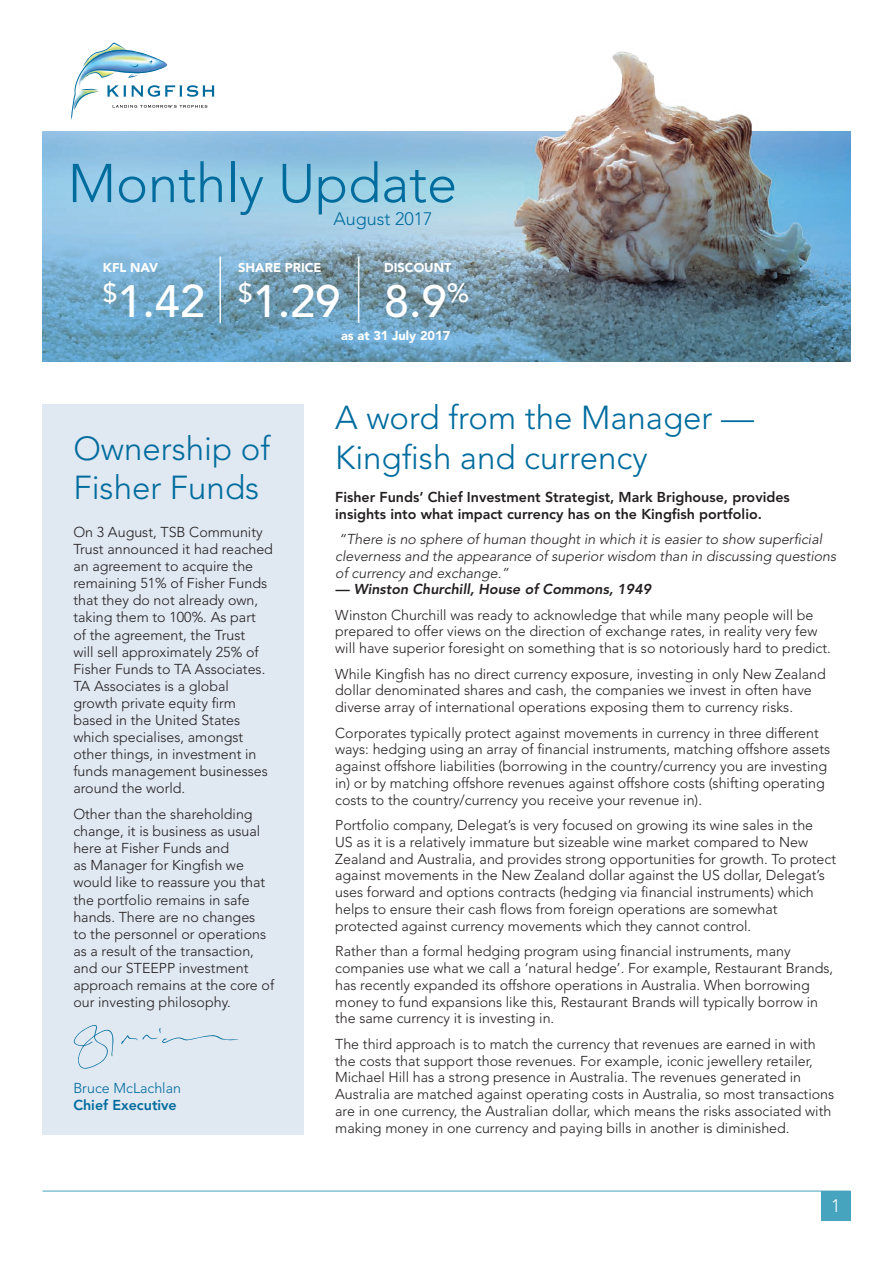
<style>
.page{position:relative;width:893px;height:1263px;background:#fff}
.page>*{position:absolute;margin:0;border:0;box-sizing:border-box;transform-origin:0 0}
.t1{font:300 54px "Avenir";color:#006c9e}
.t2{font:500 45px "Avenir";color:#fff}
.t3{font:300 33px/39.6px "Avenir";color:#006c9e}
.t4{font:300 18px "Avenir";color:#006c9e}
.t5{font:300 18px "Avenir";color:#fff}
.t6{font:300 14.25px/17.1px "Avenir";color:#231f20}
.t7{font:italic 300 14.25px/16.8px "Avenir";color:#231f20}
.t8{font:800 14.25px/16.8px "Avenir";color:#231f20}
.t9{font:italic 800 14.25px "Avenir";color:#231f20}
.t10{font:300 14.25px "Avenir";color:#006c9e}
.t11{font:800 14.25px "Avenir";color:#006c9e}
.t12{font:900 12.75px "Avenir";color:#fff}
</style>
<div class="page">
<img style="left:43px;top:51px;width:807px;height:310px">
<hr style="left:43px;top:1191px;width:807px;height:1px;background:#46a4bf">
<div style="left:821px;top:1191px;width:29px;height:29px;background:#46a4bf"></div>
<svg style="left:71px;top:42px;width:144px;height:78px"></svg>
<hr style="left:219px;top:257px;width:2px;height:66px;background:#fff">
<hr style="left:358px;top:257px;width:1px;height:66px;background:#fff">
<div style="left:43px;top:404px;width:261px;height:731px;background:#e0e8f1"></div>
<svg style="left:74px;top:1025px;width:40px;height:44px"></svg>
<svg style="left:121px;top:1028px;width:117px;height:16px"></svg>
<h1 class="t1" style="left:68px;top:152px;width:391px">Monthly Update</h1>
<p class="t4" style="left:333px;top:208px;width:101px">August 2017</p>
<p class="t12" style="left:103px;top:260px;width:57px">KFL NAV</p>
<h2 class="t2" style="left:103px;top:276px;width:104px"><sup>$</sup>1.42</h2>
<p class="t12" style="left:238px;top:260px;width:85px">SHARE PRICE</p>
<h2 class="t2" style="left:238px;top:276px;width:104px"><sup>$</sup>1.29</h2>
<p class="t12" style="left:384px;top:260px;width:69px">DISCOUNT</p>
<h2 class="t2" style="left:384px;top:276px;width:86px">8.9<sup>%</sup></h2>
<p class="t12" style="left:341px;top:328px;width:111px">as at 31 July 2017</p>
<h3 class="t3" style="left:73px;top:428px;width:198px">Ownership of<br>Fisher Funds</h3>
<p class="t6" style="left:73px;top:523px;width:201px">On 3 August, TSB Community<br>Trust announced it had reached an agreement to acquire the remaining 51% of Fisher Funds that they do not already own, taking them to 100%. As part<br>of the agreement, the Trust<br>will sell approximately 25% of<br>Fisher Funds to TA Associates.<br>TA Associates is a global growth private equity firm based in the United States which specialises, amongst other things, in investment in funds management businesses around the world.</p>
<p class="t6" style="left:73px;top:806px;width:202px">Other than the shareholding change, it is business as usual here at Fisher Funds and<br>as Manager for Kingfish we would like to reassure you that the portfolio remains in safe hands. There are no changes<br>to the personnel or operations as a result of the transaction, and our STEEPP investment approach remains at the core of our investing philosophy.</p>
<p class="t10" style="left:73px;top:1079px;width:109px">Bruce McLachlan</p>
<p class="t11" style="left:73px;top:1096px;width:105px">Chief Executive</p>
<h3 class="t3" style="left:335px;top:398px;width:420px">A word from the Manager —<br>Kingfish and currency</h3>
<p class="t8" style="left:335px;top:488px;width:456px">Fisher Funds’ Chief Investment Strategist, Mark Brighouse, provides insights into what impact currency has on the Kingfish portfolio.</p>
<p class="t7" style="left:335px;top:531px;width:503px">“There is no sphere of human thought in which it is easier to show superficial cleverness and the appearance of superior wisdom than in discussing questions of currency and exchange.”</p>
<p class="t9" style="left:335px;top:581px;width:318px">— Winston Churchill, House of Commons, 1949</p>
<p class="t6" style="left:335px;top:606px;width:497px">Winston Churchill was ready to acknowledge that while many people will be prepared to offer views on the direction of exchange rates, in reality very few will have superior foresight on something that is so notoriously hard to predict.</p>
<p class="t6" style="left:335px;top:665px;width:492px">While Kingfish has no direct currency exposure, investing in only New Zealand dollar denominated shares and cash, the companies we invest in often have diverse array of international operations exposing them to currency risks.</p>
<p class="t6" style="left:335px;top:724px;width:497px">Corporates typically protect against movements in currency in three different ways: hedging using an array of financial instruments, matching offshore assets against offshore liabilities (borrowing in the country/currency you are investing in) or by matching offshore revenues against offshore costs (shifting operating costs to the country/currency you receive your revenue in).</p>
<p class="t6" style="left:335px;top:817px;width:502px">Portfolio company, Delegat’s is very focused on growing its wine sales in the<br>US as it is a relatively immature but sizeable wine market compared to New Zealand and Australia, and provides strong opportunities for growth. To protect against movements in the New Zealand dollar against the US dollar, Delegat’s uses forward and options contracts (hedging via financial instruments) which helps to ensure their cash flows from foreign operations are somewhat protected against currency movements which they cannot control.</p>
<p class="t6" style="left:335px;top:943px;width:499px">Rather than a formal hedging program using financial instruments, many companies use what we call a ‘natural hedge’. For example, Restaurant Brands, has recently expanded its offshore operations in Australia. When borrowing money to fund expansions like this, Restaurant Brands will typically borrow in the same currency it is investing in.</p>
<p class="t6" style="left:335px;top:1035px;width:500px">The third approach is to match the currency that revenues are earned in with the costs that support those revenues. For example, iconic jewellery retailer, Michael Hill has a strong presence in Australia. The revenues generated in Australia are matched against operating costs in Australia, so most transactions are in one currency, the Australian dollar, which means the risks associated with making money in one currency and paying bills in another is diminished.</p>
<p class="t5" style="left:831px;top:1195px;width:11px">1</p>
</div>
